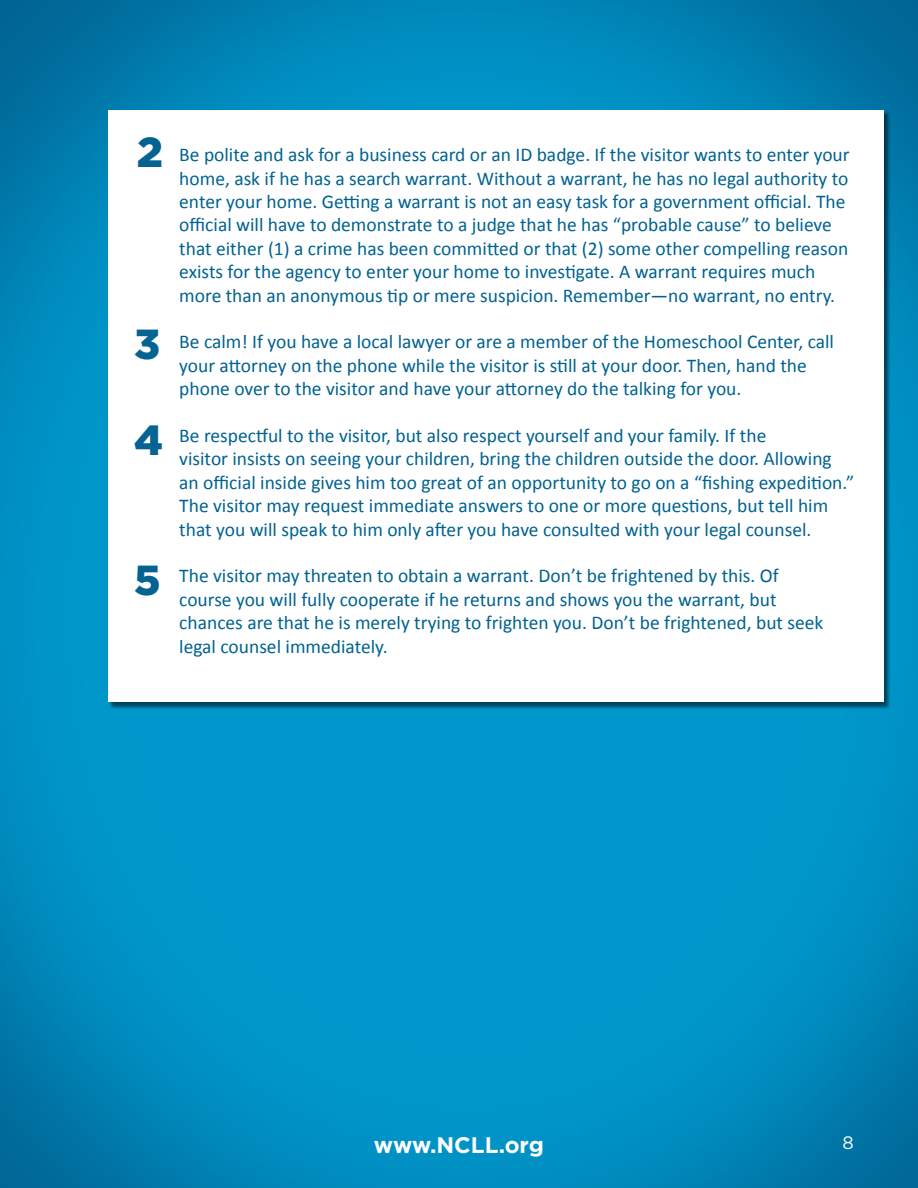
<style>
.page{position:relative;width:918px;height:1188px;background:#fff}
.page>*{position:absolute;margin:0;border:0;box-sizing:border-box;transform-origin:0 0}
.t1{font:900 42px "Gotham HTF";color:#056392}
.t2{font:700 22.5px "Gotham HTF";color:#fff}
.t3{font:19.5px/23.4px "Calibri";color:#006291}
.t4{font:18px "Gotham HTF";color:#fff}
</style>
<div class="page">
<img style="left:0;top:0;width:918px;height:1188px">
<div style="left:108px;top:110px;width:783px;height:599px;background:#000;opacity:.55"></div>
<div style="left:108px;top:110px;width:775px;height:592px;background:#fff"></div>
<p class="t1" style="left:137px;top:128px;width:28px">2</p>
<p class="t1" style="left:134px;top:320px;width:28px">3</p>
<p class="t1" style="left:134px;top:416px;width:30px">4</p>
<p class="t1" style="left:134px;top:555px;width:28px">5</p>
<p class="t3" style="left:179px;top:142px;width:672px">Be polite and ask for a business card or an ID badge. If the visitor wants to enter your</p>
<p class="t3" style="left:179px;top:165px;width:671px">home, ask if he has a search warrant. Without a warrant, he has no legal authority to</p>
<p class="t3" style="left:179px;top:189px;width:668px">enter your home. Getting a warrant is not an easy task for a government official. The</p>
<p class="t3" style="left:179px;top:212px;width:654px">official will have to demonstrate to a judge that he has “probable cause” to believe</p>
<p class="t3" style="left:179px;top:236px;width:671px">that either (1) a crime has been committed or that (2) some other compelling reason</p>
<p class="t3" style="left:179px;top:259px;width:638px">exists for the agency to enter your home to investigate. A warrant requires much</p>
<p class="t3" style="left:179px;top:282px;width:657px">more than an anonymous tip or mere suspicion. Remember—no warrant, no entry.</p>
<p class="t3" style="left:179px;top:329px;width:656px">Be calm! If you have a local lawyer or are a member of the Homeschool Center, call</p>
<p class="t3" style="left:179px;top:353px;width:629px">your attorney on the phone while the visitor is still at your door. Then, hand the</p>
<p class="t3" style="left:179px;top:376px;width:564px">phone over to the visitor and have your attorney do the talking for you.</p>
<p class="t3" style="left:179px;top:423px;width:589px">Be respectful to the visitor, but also respect yourself and your family. If the</p>
<p class="t3" style="left:179px;top:446px;width:654px">visitor insists on seeing your children, bring the children outside the door. Allowing</p>
<p class="t3" style="left:179px;top:470px;width:676px">an official inside gives him too great of an opportunity to go on a “fishing expedition.”</p>
<p class="t3" style="left:179px;top:493px;width:651px">The visitor may request immediate answers to one or more questions, but tell him</p>
<p class="t3" style="left:179px;top:516px;width:634px">that you will speak to him only after you have consulted with your legal counsel.</p>
<p class="t3" style="left:179px;top:563px;width:601px">The visitor may threaten to obtain a warrant. Don’t be frightened by this. Of</p>
<p class="t3" style="left:179px;top:587px;width:599px">course you will fully cooperate if he returns and shows you the warrant, but</p>
<p class="t3" style="left:179px;top:610px;width:646px">chances are that he is merely trying to frighten you. Don’t be frightened, but seek legal counsel immediately.</p>
<p class="t2" style="left:374px;top:1132px;width:172px">www.NCLL.org</p>
<p class="t4" style="left:842px;top:1133px;width:13px">8</p>
</div>
